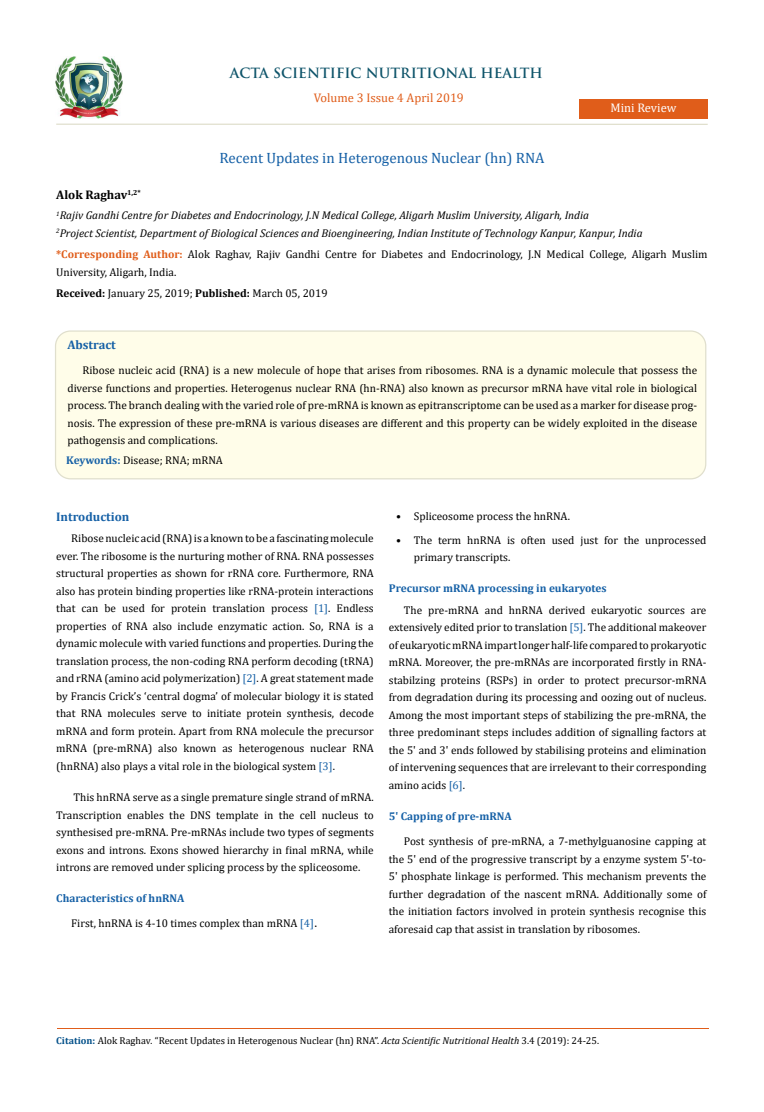
<style>
.page{position:relative;width:764px;height:1112px;background:#fff}
.page>*{position:absolute;margin:0;border:0;box-sizing:border-box;transform-origin:0 0}
.t1{font:15px "Cambria";color:#1560a6}
.t2{font:700 13.75px "Trajan Pro";color:#0e546a}
.t3{font:12.5px "Cambria";color:#e05d1a}
.t4{font:700 12.5px "Cambria";color:#1560a6}
.t5{font:700 12.5px "Cambria";color:#000}
.t6{font:12.5px "Cambria";color:#fff}
.t7{font:11.25px/17.5px "Cambria";color:#000;text-align:justify}
.t8{font:italic 11.25px/17.5px "Cambria";color:#000}
.t9{font:700 11.25px "Cambria";color:#1560a6}
.t10{font:10px "Cambria";color:#000}
.s1{font-weight:700;color:#e05d1a}
.s2{font-weight:700}
.s3{font-weight:700;color:#1560a6}
.s4{color:#1560a6}
.s5{font-family:"Times New Roman";font-size:13.75px}
.s6{font-weight:700;color:#035089}
.s7{font-style:italic}
</style>
<div class="page">
<img style="left:56px;top:57px;width:66px;height:61px">
<div style="left:579px;top:99px;width:128px;height:20px;background:#e05d1a"></div>
<div style="left:56px;top:331px;width:650px;height:147px;background:#fffde9;border-radius:15px"></div>
<div style="left:55px;top:330px;width:651px;height:149px;border:1px solid #e0dfcd;border-radius:15px"></div>
<hr style="left:56px;top:123px;width:651px;height:2px;background:#e0dfcd">
<hr style="left:57px;top:1028px;width:651px;height:1px;background:#e05d1a">
<p class="t2" style="left:230px;top:64px;width:315px">ACTA SCIENTIFIC NUTRITIONAL HEALTH</p>
<p class="t3" style="left:314px;top:91px;width:152px">Volume 3 Issue 4 April 2019</p>
<h1 class="t1" style="left:219px;top:149px;width:326px">Recent Updates in Heterogenous Nuclear (hn) RNA</h1>
<p class="t6" style="left:610px;top:100px;width:67px">Mini Review</p>
<p class="t5" style="left:56px;top:186px;width:86px">Alok Raghav<sup>1,2*</sup></p>
<p class="t8" style="left:56px;top:206px;width:588px"><sup>1</sup>Rajiv Gandhi Centre for Diabetes and Endocrinology, J.N Medical College, Aligarh Muslim University, Aligarh, India<br><sup>2</sup>Project Scientist, Department of Biological Sciences and Bioengineering, Indian Institute of Technology Kanpur, Kanpur, India</p>
<p class="t7" style="left:56px;top:245px;width:653px"><span class="s1">*Corresponding Author:</span> Alok Raghav, Rajiv Gandhi Centre for Diabetes and Endocrinology, J.N Medical College, Aligarh Muslim<br>University, Aligarh, India.</p>
<p class="t7" style="left:56px;top:284px;width:273px"><span class="s2">Received:</span> January 25, 2019; <span class="s2">Published:</span> March 05, 2019</p>
<p class="t4" style="left:67px;top:335px;width:50px">Abstract</p>
<p class="t7" style="left:67px;top:361px;width:631px;text-indent:15px">Ribose nucleic acid (RNA) is a new molecule of hope that arises from ribosomes. RNA is a dynamic molecule that possess the diverse functions and properties. Heterogenus nuclear RNA (hn-RNA) also known as precursor mRNA have vital role in biological process. The branch dealing with the varied role of pre-mRNA is known as epitranscriptome can be used as a marker for disease prog&shy;nosis. The expression of these pre-mRNA is various diseases are different and this property can be widely exploited in the disease pathogensis and complications.</p>
<p class="t7" style="left:66px;top:451px;width:158px"><span class="s3">Keywords:</span> Disease; RNA; mRNA</p>
<p class="t4" style="left:56px;top:507px;width:75px">Introduction</p>
<p class="t7" style="left:56px;top:529px;width:319px;text-indent:15px">Ribose nucleic acid (RNA) is a known to be a fascinating molecule ever. The ribosome is the nurturing mother of RNA. RNA possesses structural properties as shown for rRNA core. Furthermore, RNA also has protein binding properties like rRNA-protein interactions that can be used for protein translation process <span class="s4">[1]</span>. Endless properties of RNA also include enzymatic action. So, RNA is a dynamic molecule with varied functions and properties. During the translation process, the non-coding RNA perform decoding (tRNA) and rRNA (amino acid polymerization) <span class="s4">[2]</span>. A great statement made by Francis Crick’s ‘central dogma’ of molecular biology it is stated that RNA molecules serve to initiate protein synthesis, decode mRNA and form protein. Apart from RNA molecule the precursor mRNA (pre-mRNA) also known as heterogenous nuclear RNA (hnRNA) also plays a vital role in the biological system <span class="s4">[3]</span>.</p>
<p class="t7" style="left:56px;top:788px;width:319px;text-indent:17px">This hnRNA serve as a single premature single strand of mRNA.<br>Transcription enables the DNS template in the cell nucleus to synthesised pre-mRNA. Pre-mRNAs include two types of segments exons and introns. Exons showed hierarchy in final mRNA, while introns are removed under splicing process by the spliceosome.</p>
<p class="t7" style="left:71px;top:886px;width:248px;line-height:24.4px;text-indent:-15px"><span class="s3">Characteristics of hnRNA<br></span>First, hnRNA is 4-10 times complex than mRNA <span class="s4">[4]</span><span class="s5">.</span></p>
<p class="t7" style="left:396px;top:507px;width:175px">• Spliceosome process the hnRNA.</p>
<p class="t7" style="left:414px;top:531px;width:294px;text-indent:-18px">• The term hnRNA is often used just for the unprocessed primary transcripts.</p>
<p class="t9" style="left:389px;top:580px;width:219px">Precursor mRNA processing in eukaryotes</p>
<p class="t7" style="left:389px;top:601px;width:319px;text-indent:15px">The pre-mRNA and hnRNA derived eukaryotic sources are extensively edited prior to translation <span class="s4">[5]</span>. The additional makeover of eukaryotic mRNA impart longer half-life compared to prokaryotic mRNA. Moreover, the pre-mRNAs are incorporated firstly in RNA&shy;stabilzing proteins (RSPs) in order to protect precursor-mRNA from degradation during its processing and oozing out of nucleus.<br>Among the most important steps of stabilizing the pre-mRNA, the three predominant steps includes addition of signalling factors at the 5' and 3' ends followed by stabilising proteins and elimination of intervening sequences that are irrelevant to their corresponding amino acids <span class="s4">[6]</span>.</p>
<p class="t9" style="left:389px;top:808px;width:124px">5' Capping of pre-mRNA</p>
<p class="t7" style="left:389px;top:832px;width:319px;text-indent:15px">Post synthesis of pre-mRNA, a 7-methylguanosine capping at the 5' end of the progressive transcript by a enzyme system 5'-to-5' phosphate linkage is performed. This mechanism prevents the further degradation of the nascent mRNA. Additionally some of the initiation factors involved in protein synthesis recognise this aforesaid cap that assist in translation by ribosomes.</p>
<p class="t10" style="left:56px;top:1034px;width:544px"><span class="s6">Citation:</span> Alok Raghav<span class="s7">.</span> “Recent Updates in Heterogenous Nuclear (hn) RNA”. <span class="s7">Acta Scientific Nutritional Health</span> 3.4 (2019): 24-25.</p>
</div>
